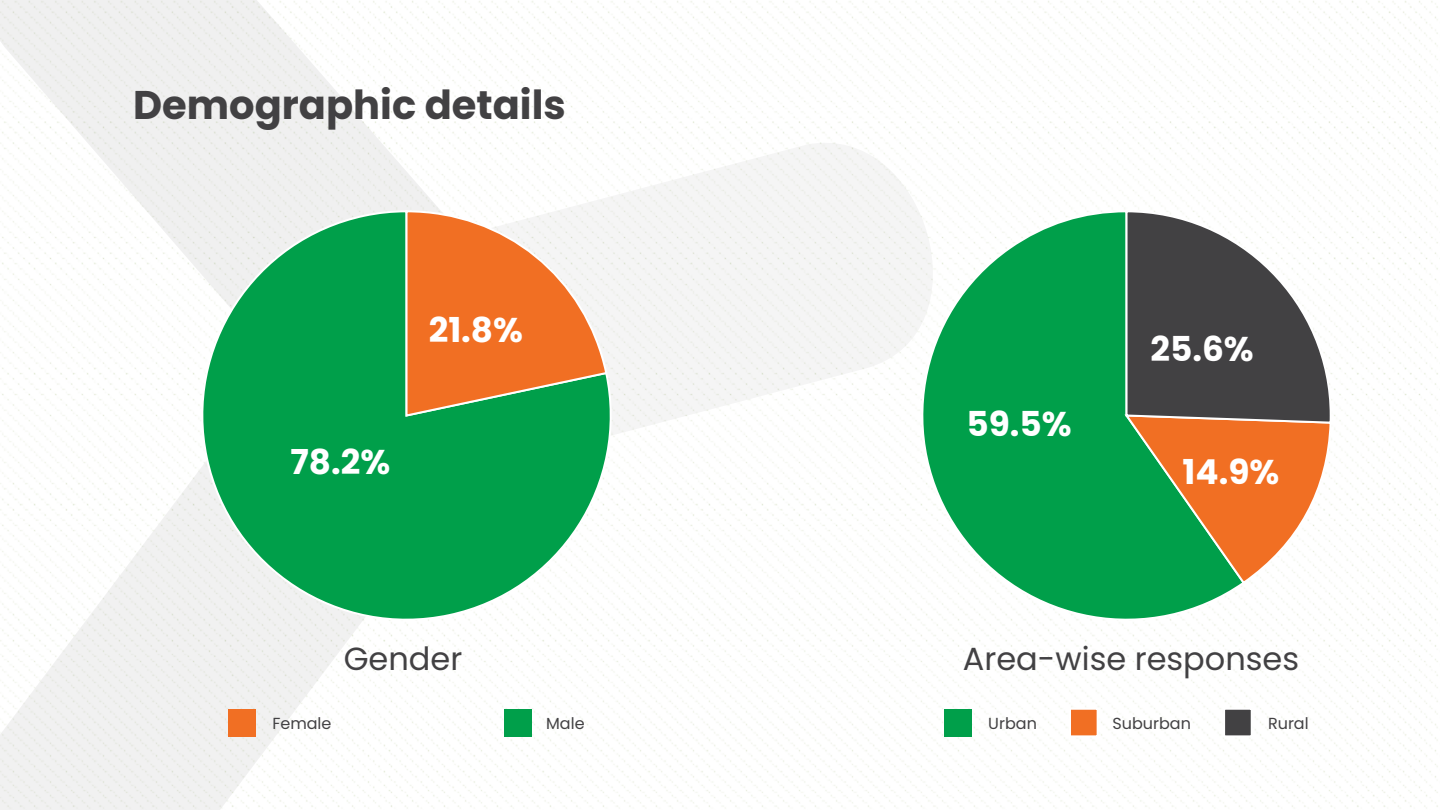
<style>
.page{position:relative;width:1440px;height:810px;background:#fff}
.page>*{position:absolute;margin:0;border:0;box-sizing:border-box;transform-origin:0 0}
.t1{font:700 40px "Poppins";color:#424143}
.t2{font:700 34.4px "Poppins";color:#fff}
.t3{font:32px "Poppins";color:#424143}
.t4{font:16px "Poppins";color:#424143}
</style>
<div class="page">
<img style="left:0;top:0;width:1440px;height:810px">
<svg style="left:892px;top:209px;width:354px;height:438px"></svg>
<svg style="left:1124px;top:209px;width:209px;height:377px"></svg>
<svg style="left:181px;top:209px;width:449px;height:432px"></svg>
<svg style="left:404px;top:209px;width:205px;height:209px"></svg>
<div style="left:228px;top:709px;width:28px;height:27px;background:#f16f23"></div>
<div style="left:504px;top:709px;width:27px;height:27px;background:#009f4a"></div>
<div style="left:944px;top:709px;width:28px;height:27px;background:#009f4a"></div>
<div style="left:1223px;top:708px;width:30px;height:29px;background:#424143;border:2px solid #fff"></div>
<div style="left:1069px;top:708px;width:30px;height:29px;background:#f16f23;border:2px solid #fff"></div>
<h1 class="t1" style="left:133px;top:81px;width:434px">Demographic details</h1>
<h2 class="t2" style="left:429px;top:310px;width:96px">21.8%</h2>
<h2 class="t2" style="left:291px;top:442px;width:101px">78.2%</h2>
<h2 class="t2" style="left:966px;top:404px;width:107px">59.5%</h2>
<h2 class="t2" style="left:1151px;top:329px;width:105px">25.6%</h2>
<h2 class="t2" style="left:1183px;top:452px;width:98px">14.9%</h2>
<h3 class="t3" style="left:344px;top:641px;width:120px">Gender</h3>
<h3 class="t3" style="left:963px;top:641px;width:338px">Area-wise responses</h3>
<p class="t4" style="left:272px;top:714px;width:61px">Female</p>
<p class="t4" style="left:546px;top:714px;width:40px">Male</p>
<p class="t4" style="left:988px;top:714px;width:50px">Urban</p>
<p class="t4" style="left:1112px;top:714px;width:80px">Suburban</p>
<p class="t4" style="left:1268px;top:714px;width:42px">Rural</p>
</div>
